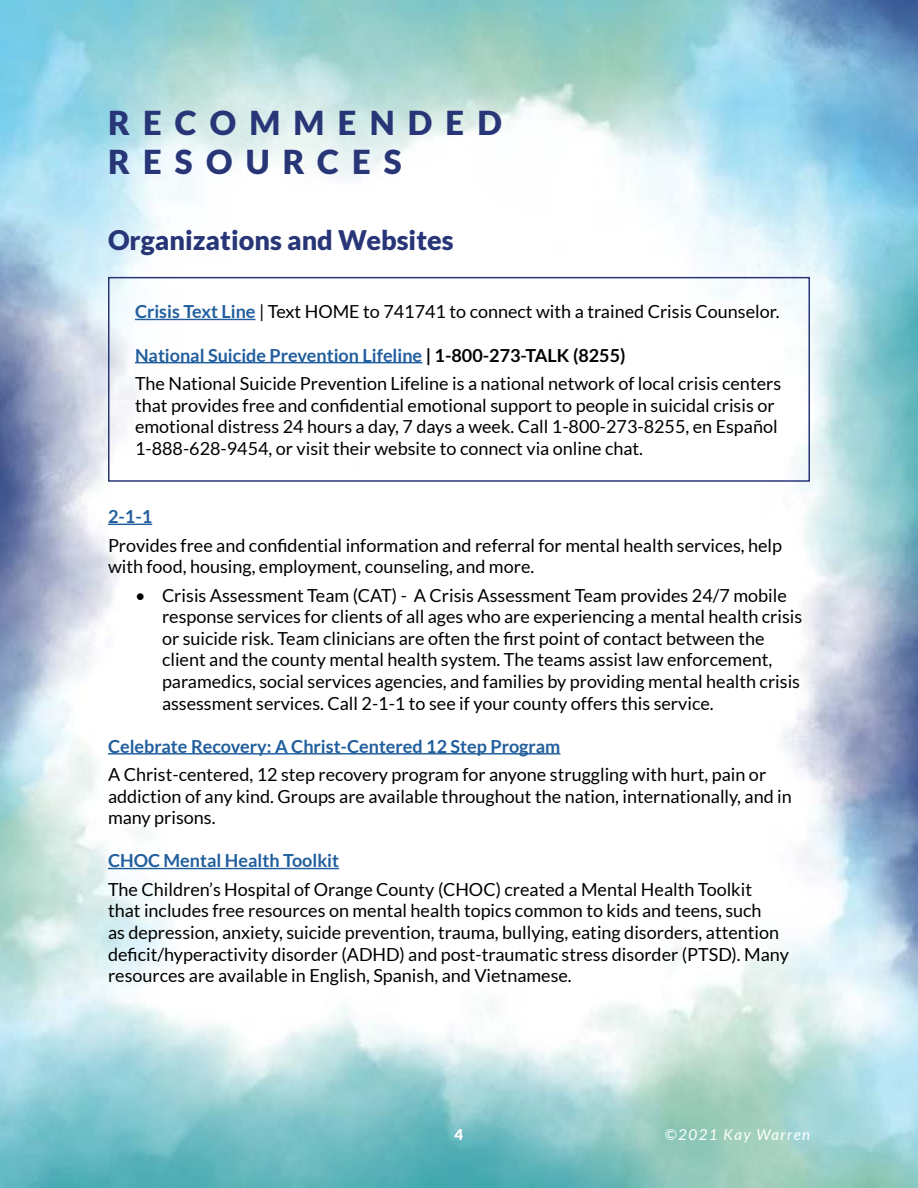
<style>
.page{position:relative;width:918px;height:1188px;background:#fff}
.page>*{position:absolute;margin:0;border:0;box-sizing:border-box;transform-origin:0 0}
.t1{font:900 33px/39.6px "Lato";letter-spacing:.4em;color:#283678}
.t2{font:900 27px "Lato";color:#283678}
.t3{font:18px/21.6px "Lato";color:#000101}
.t4{font:700 18px "Lato";color:#215e9e}
.t5{font:italic 15px "Lato";letter-spacing:.1em;color:#fff}
.t6{font:900 15px "Lato";color:#fff}
.s1{font-weight:700;color:#215e9e}
.s2{font-weight:700}
</style>
<div class="page">
<img style="left:0;top:0;width:918px;height:1188px">
<hr style="left:135px;top:319px;width:121px;height:1px;background:#215e9e">
<hr style="left:135px;top:362px;width:287px;height:1px;background:#215e9e">
<div style="left:108px;top:277px;width:702px;height:205px;border:2px solid #283678"></div>
<hr style="left:108px;top:524px;width:44px;height:1px;background:#215e9e">
<hr style="left:108px;top:753px;width:452px;height:2px;background:#215e9e">
<hr style="left:108px;top:868px;width:231px;height:1px;background:#215e9e">
<h1 class="t1" style="left:108px;top:102px;width:395px">RECOMMENDED<br>RESOURCES</h1>
<h2 class="t2" style="left:108px;top:224px;width:347px">Organizations and Websites</h2>
<p class="t3" style="left:135px;top:301px;width:646px"><span class="s1">Crisis Text Line</span> | Text HOME to 741741 to connect with a trained Crisis Counselor.</p>
<p class="t3" style="left:135px;top:341px;width:648px;line-height:28.3px"><span class="s1">National Suicide Prevention Lifeline</span> <span class="s2">| 1-800-273-TALK (8255)<br></span>The National Suicide Prevention Lifeline is a national network of local crisis centers</p>
<p class="t3" style="left:135px;top:394px;width:644px">that provides free and confidential emotional support to people in suicidal crisis or emotional distress 24 hours a day, 7 days a week. Call 1-800-273-8255, en Español<br>1-888-628-9454, or visit their website to connect via online chat.</p>
<p class="t4" style="left:108px;top:506px;width:46px">2-1-1</p>
<p class="t3" style="left:108px;top:534px;width:676px">Provides free and confidential information and referral for mental health services, help with food, housing, employment, counseling, and more.</p>
<p class="t3" style="left:162px;top:584px;width:642px;text-indent:-27px">• Crisis Assessment Team (CAT) - A Crisis Assessment Team provides 24/7 mobile response services for clients of all ages who are experiencing a mental health crisis or suicide risk. Team clinicians are often the first point of contact between the client and the county mental health system. The teams assist law enforcement, paramedics, social services agencies, and families by providing mental health crisis assessment services. Call 2-1-1 to see if your county offers this service.</p>
<p class="t4" style="left:108px;top:736px;width:454px">Celebrate Recovery: A Christ-Centered 12 Step Program</p>
<p class="t3" style="left:108px;top:764px;width:685px">A Christ-centered, 12 step recovery program for anyone struggling with hurt, pain or addiction of any kind. Groups are available throughout the nation, internationally, and in many prisons.</p>
<p class="t4" style="left:108px;top:851px;width:233px">CHOC Mental Health Toolkit</p>
<p class="t3" style="left:108px;top:878px;width:682px">The Children’s Hospital of Orange County (CHOC) created a Mental Health Toolkit that includes free resources on mental health topics common to kids and teens, such<br>as depression, anxiety, suicide prevention, trauma, bullying, eating disorders, attention deficit/hyperactivity disorder (ADHD) and post-traumatic stress disorder (PTSD). Many resources are available in English, Spanish, and Vietnamese.</p>
<p class="t6" style="left:455px;top:1126px;width:10px">4</p>
<p class="t5" style="left:665px;top:1126px;width:147px">©2021 Kay Warren</p>
</div>
